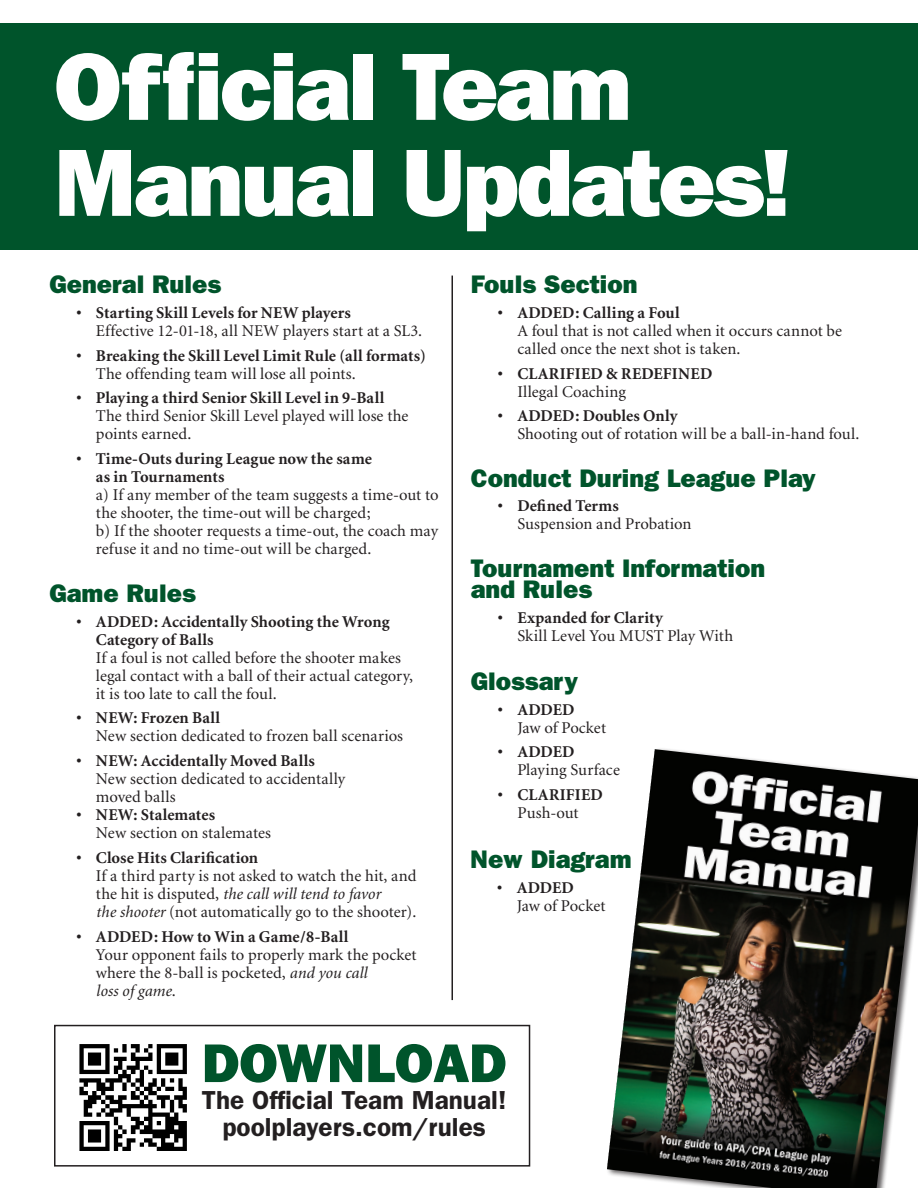
<style>
.page{position:relative;width:918px;height:1188px;background:#fff}
.page>*{position:absolute;margin:0;border:0;box-sizing:border-box;transform-origin:0 0}
.t1{font:96px/96px "ITC Franklin Gothic Std Hvy";letter-spacing:-.025em;color:#fff}
.t2{font:54.75px "ITC Franklin Gothic Std Hvy";color:#00542b}
.t3{font:600 26.1px/27px "ITC Franklin Gothic Std";color:#231f20;text-align:center}
.t4{font:25.5px/21px "ITC Franklin Gothic Std Hvy";color:#00542b}
.t5{font:16.5px/18px "Minion";letter-spacing:.005em;color:#231f20}
.t6{font:700 16.5px/18px "Minion";letter-spacing:.01em;color:#231f20}
.s1{font-style:italic}
</style>
<div class="page">
<div style="left:0;top:24px;width:918px;height:226px;background:#00542b"></div>
<img style="left:79px;top:1044px;width:108px;height:107px">
<svg style="left:607px;top:749px;width:311px;height:439px"></svg>
<div style="left:54px;top:1025px;width:476px;height:142px;border:2px solid #231f20"></div>
<hr style="left:452px;top:276px;width:1px;height:724px;background:#231f20">
<h1 class="t1" style="left:54px;top:39px;width:739px">Official Team<br>Manual Updates!</h1>
<h3 class="t4" style="left:50px;top:274px;width:173px">General Rules</h3>
<p class="t6" style="left:76px;top:304px;width:276px">• Starting Skill Levels for NEW players</p>
<p class="t5" style="left:96px;top:322px;width:328px">Effective 12-01-18, all NEW players start at a SL3.</p>
<p class="t6" style="left:76px;top:347px;width:351px">• Breaking the Skill Level Limit Rule (all formats)</p>
<p class="t5" style="left:96px;top:365px;width:261px">The offending team will lose all points.</p>
<p class="t6" style="left:76px;top:389px;width:309px">• Playing a third Senior Skill Level in 9-Ball</p>
<p class="t5" style="left:96px;top:408px;width:314px">The third Senior Skill Level played will lose the points earned.</p>
<p class="t6" style="left:96px;top:450px;width:277px;text-indent:-20px">• Time-Outs during League now the same as in Tournaments</p>
<p class="t5" style="left:96px;top:486px;width:344px">a) If any member of the team suggests a time-out to the shooter, the time-out will be charged;<br>b) If the shooter requests a time-out, the coach may refuse it and no time-out will be charged.</p>
<h3 class="t4" style="left:50px;top:583px;width:148px">Game Rules</h3>
<p class="t6" style="left:96px;top:613px;width:295px;text-indent:-20px">• ADDED: Accidentally Shooting the Wrong<br>Category of Balls</p>
<p class="t5" style="left:96px;top:649px;width:319px">If a foul is not called before the shooter makes legal contact with a ball of their actual category, it is too late to call the foul.</p>
<p class="t6" style="left:76px;top:709px;width:145px">• NEW: Frozen Ball</p>
<p class="t5" style="left:96px;top:728px;width:309px">New section dedicated to frozen ball scenarios</p>
<p class="t6" style="left:76px;top:752px;width:240px">• NEW: Accidentally Moved Balls</p>
<p class="t5" style="left:96px;top:770px;width:251px">New section dedicated to accidentally moved balls</p>
<p class="t6" style="left:76px;top:806px;width:140px">• NEW: Stalemates</p>
<p class="t5" style="left:96px;top:824px;width:177px">New section on stalemates</p>
<p class="t6" style="left:76px;top:849px;width:183px">• Close Hits Clarification</p>
<p class="t5" style="left:96px;top:867px;width:322px">If a third party is not asked to watch the hit, and the hit is disputed, <span class="s1">the call will tend to favor<br>the shooter</span> (not automatically go to the shooter).</p>
<p class="t6" style="left:76px;top:928px;width:274px">• ADDED: How to Win a Game/8-Ball</p>
<p class="t5" style="left:96px;top:946px;width:322px">Your opponent fails to properly mark the pocket where the 8-ball is pocketed, <span class="s1">and you call<br>loss of game</span>.</p>
<h3 class="t4" style="left:471px;top:274px;width:168px">Fouls Section</h3>
<p class="t6" style="left:498px;top:304px;width:183px">• ADDED: Calling a Foul</p>
<p class="t5" style="left:517px;top:322px;width:326px">A foul that is not called when it occurs cannot be called once the next shot is taken.</p>
<p class="t6" style="left:498px;top:365px;width:216px">• CLARIFIED &amp; REDEFINED</p>
<p class="t5" style="left:517px;top:383px;width:110px">Illegal Coaching</p>
<p class="t6" style="left:498px;top:407px;width:181px">• ADDED: Doubles Only</p>
<p class="t5" style="left:517px;top:426px;width:344px">Shooting out of rotation will be a ball-in-hand foul.</p>
<h3 class="t4" style="left:471px;top:467px;width:347px">Conduct During League Play</h3>
<p class="t6" style="left:498px;top:497px;width:122px">• Defined Terms</p>
<p class="t5" style="left:517px;top:516px;width:176px">Suspension and Probation</p>
<h3 class="t4" style="left:471px;top:558px;width:296px">Tournament Information and Rules</h3>
<p class="t6" style="left:498px;top:609px;width:166px">• Expanded for Clarity</p>
<p class="t5" style="left:517px;top:627px;width:217px">Skill Level You MUST Play With</p>
<h3 class="t4" style="left:471px;top:671px;width:109px">Glossary</h3>
<p class="t6" style="left:498px;top:701px;width:78px">• ADDED</p>
<p class="t5" style="left:517px;top:719px;width:90px">Jaw of Pocket</p>
<p class="t6" style="left:498px;top:744px;width:78px">• ADDED</p>
<p class="t5" style="left:517px;top:762px;width:104px">Playing Surface</p>
<p class="t6" style="left:498px;top:786px;width:107px">• CLARIFIED</p>
<p class="t5" style="left:517px;top:805px;width:63px">Push-out</p>
<h3 class="t4" style="left:470px;top:849px;width:163px">New Diagram</h3>
<p class="t6" style="left:497px;top:879px;width:78px">• ADDED</p>
<p class="t5" style="left:517px;top:897px;width:90px">Jaw of Pocket</p>
<h2 class="t2" style="left:202px;top:1031px;width:306px">DOWNLOAD</h2>
<h3 class="t3" style="left:202px;top:1087px;width:306px">The Official Team Manual! poolplayers.com/rules</h3>
</div>
